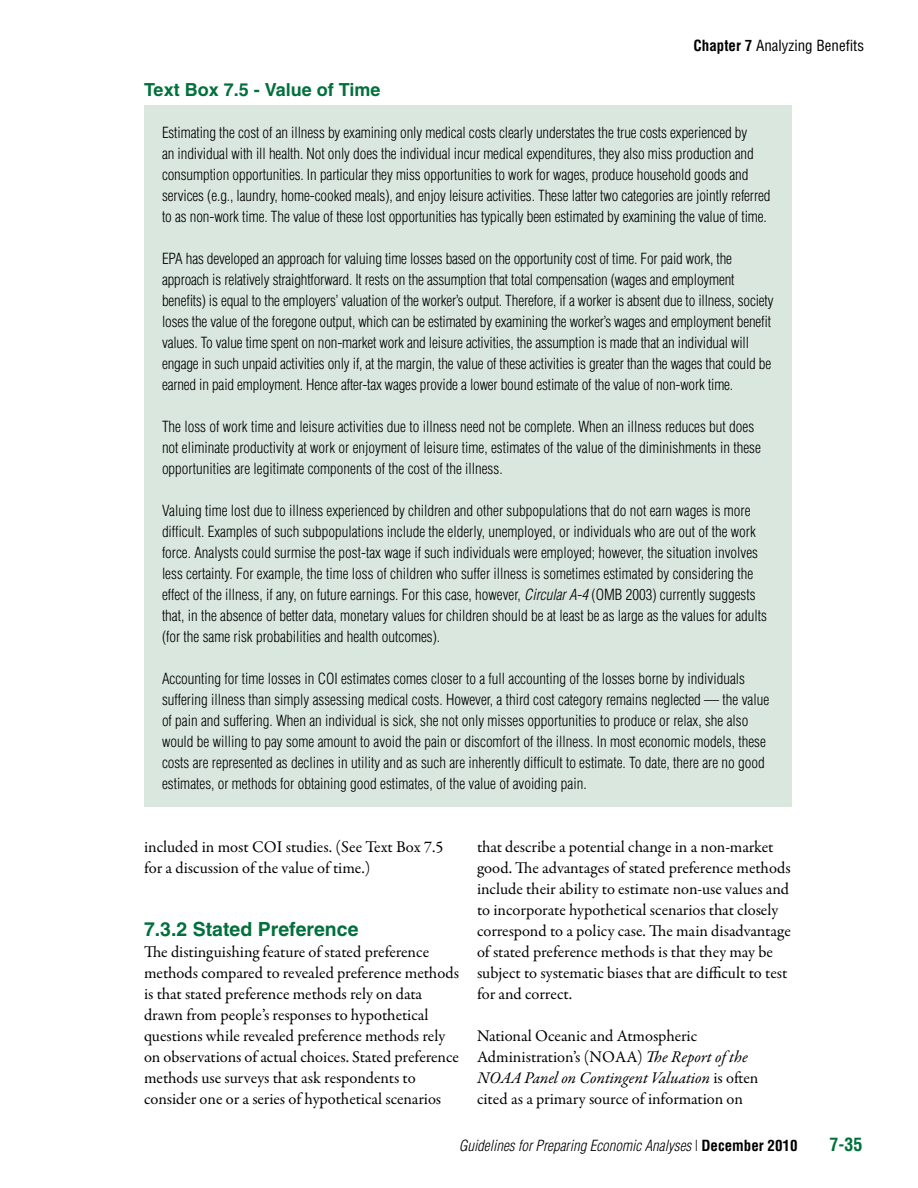
<style>
.page{position:relative;width:918px;height:1188px;background:#fff}
.page>*{position:absolute;margin:0;border:0;box-sizing:border-box;transform-origin:0 0}
.t1{font:700 19.5px "Helvetica";color:#00703c}
.t2{font:700 18px "Helvetica";color:#00703c}
.t3{font:700 condensed 18px "Helvetica";color:#00703c}
.t4{font:16.5px/21px "Garamond Premr Pro";color:#000}
.t5{font:300 condensed 15px/21px "Helvetica";color:#000}
.t6{font:italic 300 condensed 15px "Helvetica";color:#000}
.t7{font:condensed 15px "Helvetica";color:#000}
.s1{font-weight:700}
.s2{font-style:italic}
.s3{font-style:normal}
.s4{font-weight:700;font-style:normal}
</style>
<div class="page">
<div style="left:144px;top:106px;width:648px;height:701px;background:#d9e7de"></div>
<p class="t7" style="left:694px;top:36px;width:172px"><span class="s1">Chapter 7</span> Analyzing Benefits</p>
<h4 class="t2" style="left:144px;top:78px;width:238px">Text Box 7.5 - Value of Time</h4>
<p class="t5" style="left:162px;top:122px;width:610px">Estimating the cost of an illness by examining only medical costs clearly understates the true costs experienced by<br>an individual with ill health. Not only does the individual incur medical expenditures, they also miss production and consumption opportunities. In particular they miss opportunities to work for wages, produce household goods and services (e.g., laundry, home-cooked meals), and enjoy leisure activities. These latter two categories are jointly referred to as non-work time. The value of these lost opportunities has typically been estimated by examining the value of time.</p>
<p class="t5" style="left:162px;top:248px;width:613px">EPA has developed an approach for valuing time losses based on the opportunity cost of time. For paid work, the approach is relatively straightforward. It rests on the assumption that total compensation (wages and employment benefits) is equal to the employers’ valuation of the worker’s output. Therefore, if a worker is absent due to illness, society loses the value of the foregone output, which can be estimated by examining the worker’s wages and employment benefit values. To value time spent on non-market work and leisure activities, the assumption is made that an individual will engage in such unpaid activities only if, at the margin, the value of these activities is greater than the wages that could be earned in paid employment. Hence after-tax wages provide a lower bound estimate of the value of non-work time.</p>
<p class="t5" style="left:162px;top:416px;width:600px">The loss of work time and leisure activities due to illness need not be complete. When an illness reduces but does not eliminate productivity at work or enjoyment of leisure time, estimates of the value of the diminishments in these opportunities are legitimate components of the cost of the illness.</p>
<p class="t5" style="left:162px;top:500px;width:607px">Valuing time lost due to illness experienced by children and other subpopulations that do not earn wages is more difficult. Examples of such subpopulations include the elderly, unemployed, or individuals who are out of the work force. Analysts could surmise the post-tax wage if such individuals were employed; however, the situation involves less certainty. For example, the time loss of children who suffer illness is sometimes estimated by considering the effect of the illness, if any, on future earnings. For this case, however, <span class="s2">Circular A-4</span> (OMB 2003) currently suggests that, in the absence of better data, monetary values for children should be at least be as large as the values for adults (for the same risk probabilities and health outcomes).</p>
<p class="t5" style="left:162px;top:668px;width:609px">Accounting for time losses in COI estimates comes closer to a full accounting of the losses borne by individuals suffering illness than simply assessing medical costs. However, a third cost category remains neglected — the value of pain and suffering. When an individual is sick, she not only misses opportunities to produce or relax, she also would be willing to pay some amount to avoid the pain or discomfort of the illness. In most economic models, these costs are represented as declines in utility and as such are inherently difficult to estimate. To date, there are no good estimates, or methods for obtaining good estimates, of the value of avoiding pain.</p>
<p class="t4" style="left:144px;top:837px;width:301px">included in most COI studies. (See Text Box 7.5 for a discussion of the value of time.)</p>
<h3 class="t1" style="left:144px;top:917px;width:216px">7.3.2 Stated Preference</h3>
<p class="t4" style="left:144px;top:942px;width:317px">The distinguishing feature of stated preference methods compared to revealed preference methods is that stated preference methods rely on data drawn from people’s responses to hypothetical questions while revealed preference methods rely on observations of actual choices. Stated preference methods use surveys that ask respondents to consider one or a series of hypothetical scenarios</p>
<p class="t4" style="left:477px;top:837px;width:315px">that describe a potential change in a non-market good. The advantages of stated preference methods include their ability to estimate non-use values and to incorporate hypothetical scenarios that closely correspond to a policy case. The main disadvantage of stated preference methods is that they may be subject to systematic biases that are difficult to test for and correct.</p>
<p class="t4" style="left:477px;top:1026px;width:283px">National Oceanic and Atmospheric Administration’s (NOAA) <span class="s2">The Report of the NOAA Panel on Contingent Valuation</span> is often cited as a primary source of information on</p>
<p class="t6" style="left:459px;top:1137px;width:340px">Guidelines for Preparing Economic Analyses <span class="s3">|</span> <span class="s4">December 2010</span></p>
<p class="t3" style="left:830px;top:1134px;width:34px">7-35</p>
</div>
